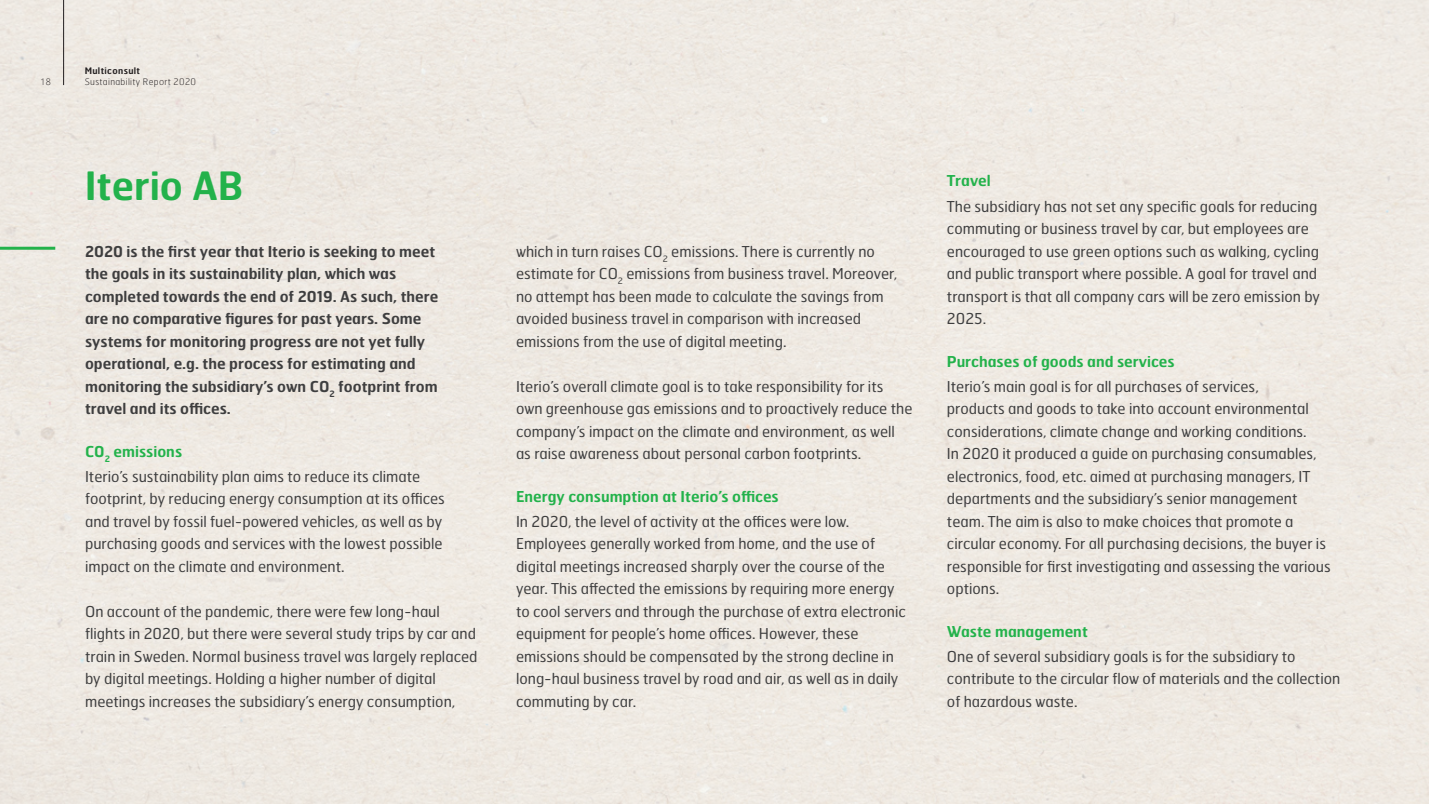
<style>
.page{position:relative;width:1429px;height:804px;background:#fff}
.page>*{position:absolute;margin:0;border:0;box-sizing:border-box;transform-origin:0 0}
.t1{font:600 39px "Hermes FB";color:#23b24b}
.t2{font:15px/22.5px "Hermes FB";color:#3e3e3f}
.t3{font:600 15px/22.5px "Hermes FB";color:#3e3e3f}
.t4{font:600 15px "Hermes FB";color:#23b24b}
.t5{font:100 9px "Hermes FB";letter-spacing:.04em;color:#231f20}
.t6{font:600 9px "Hermes FB";letter-spacing:.04em;color:#231f20}
.t7{font:300 9px "Open Sans";color:#231f20}
.s1{font-weight:600;color:#23b24b}
</style>
<div class="page">
<hr style="left:0;top:247px;width:55px;height:3px;background:#23b24b">
<hr style="left:63px;top:0;width:1px;height:85px;background:#231f20">
<p class="t7" style="left:41px;top:76px;width:12px">18</p>
<p class="t6" style="left:85px;top:65px;width:57px">Multiconsult</p>
<p class="t5" style="left:85px;top:76px;width:113px">Sustainability Report 2020</p>
<h1 class="t1" style="left:85px;top:160px;width:160px">Iterio AB</h1>
<p class="t3" style="left:85px;top:239px;width:355px">2020 is the first year that Iterio is seeking to meet the goals in its sustainability plan, which was completed towards the end of 2019. As such, there are no comparative figures for past years. Some systems for monitoring progress are not yet fully operational, e.g. the process for estimating and monitoring the subsidiary’s own CO<sub>2</sub> footprint from travel and its offices.</p>
<p class="t2" style="left:85px;top:438px;width:337px;line-height:24.9px"><span class="s1">CO</span><sub>2</sub> <span class="s1">emissions<br></span>Iterio’s sustainability plan aims to reduce its climate</p>
<p class="t2" style="left:85px;top:487px;width:361px">footprint, by reducing energy consumption at its offices and travel by fossil fuel-powered vehicles, as well as by purchasing goods and services with the lowest possible impact on the climate and environment.</p>
<p class="t2" style="left:85px;top:599px;width:394px">On account of the pandemic, there were few long-haul flights in 2020, but there were several study trips by car and train in Sweden. Normal business travel was largely replaced by digital meetings. Holding a higher number of digital meetings increases the subsidiary’s energy consumption,</p>
<p class="t2" style="left:516px;top:239px;width:383px">which in turn raises CO<sub>2</sub> emissions. There is currently no estimate for CO<sub>2</sub> emissions from business travel. Moreover, no attempt has been made to calculate the savings from avoided business travel in comparison with increased emissions from the use of digital meeting.</p>
<p class="t2" style="left:516px;top:374px;width:398px">Iterio’s overall climate goal is to take responsibility for its own greenhouse gas emissions and to proactively reduce the company’s impact on the climate and environment, as well as raise awareness about personal carbon footprints.</p>
<p class="t4" style="left:516px;top:486px;width:264px">Energy consumption at Iterio’s offices</p>
<p class="t2" style="left:516px;top:509px;width:391px">In 2020, the level of activity at the offices were low.<br>Employees generally worked from home, and the use of digital meetings increased sharply over the course of the year. This affected the emissions by requiring more energy to cool servers and through the purchase of extra electronic equipment for people’s home offices. However, these emissions should be compensated by the strong decline in long-haul business travel by road and air, as well as in daily commuting by car.</p>
<p class="t4" style="left:947px;top:171px;width:45px">Travel</p>
<p class="t2" style="left:947px;top:194px;width:375px">The subsidiary has not set any specific goals for reducing commuting or business travel by car, but employees are encouraged to use green options such as walking, cycling and public transport where possible. A goal for travel and transport is that all company cars will be zero emission by 2025.</p>
<p class="t4" style="left:947px;top:351px;width:229px">Purchases of goods and services</p>
<p class="t2" style="left:947px;top:374px;width:385px">Iterio’s main goal is for all purchases of services,<br>products and goods to take into account environmental considerations, climate change and working conditions.<br>In 2020 it produced a guide on purchasing consumables, electronics, food, etc. aimed at purchasing managers, IT departments and the subsidiary’s senior management team. The aim is also to make choices that promote a circular economy. For all purchasing decisions, the buyer is responsible for first investigating and assessing the various options.</p>
<p class="t4" style="left:947px;top:621px;width:142px">Waste management</p>
<p class="t2" style="left:947px;top:644px;width:395px">One of several subsidiary goals is for the subsidiary to contribute to the circular flow of materials and the collection of hazardous waste.</p>
</div>
